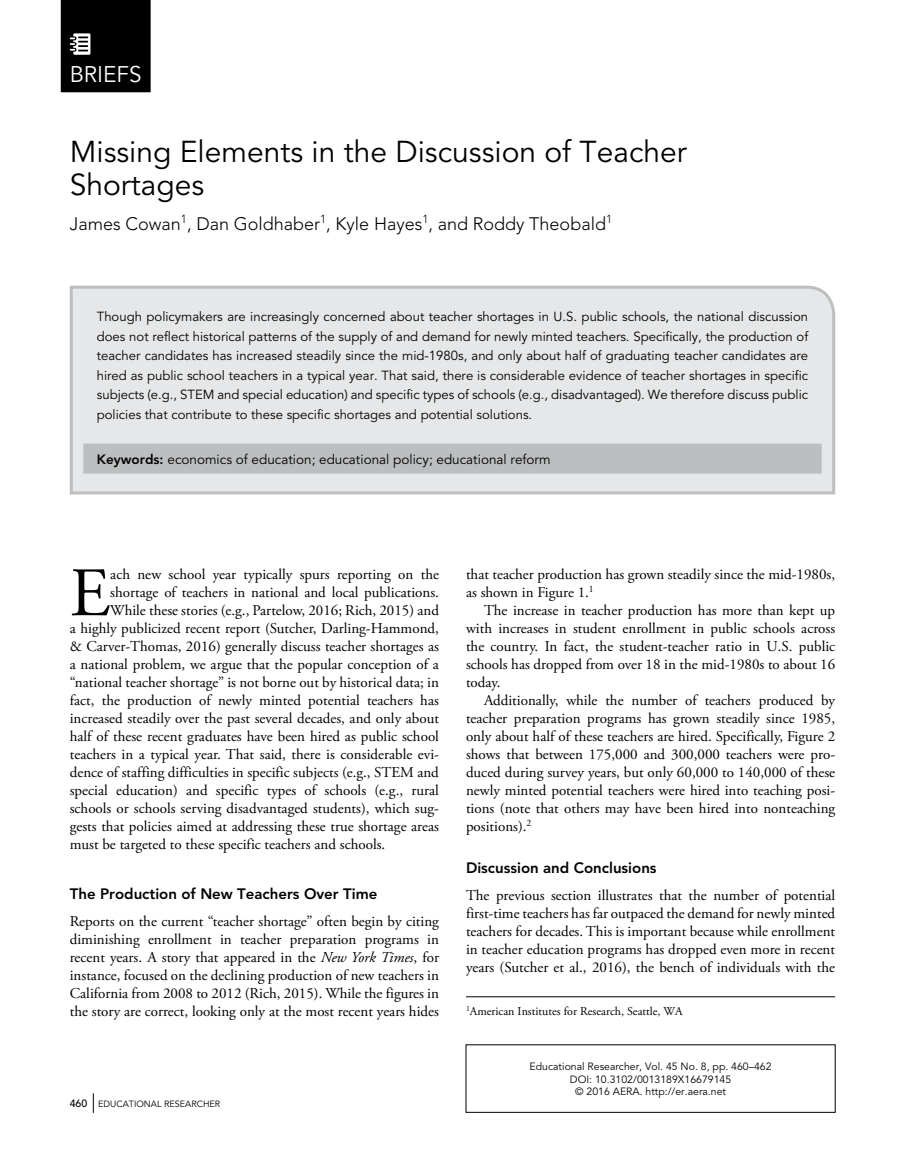
<style>
.page{position:relative;width:905px;height:1175px;background:#fff}
.page>*{position:absolute;margin:0;border:0;box-sizing:border-box;transform-origin:0 0}
.t1{font:69.3px "Adobe Garamond Pro";color:#000}
.t2{font:30px/33px "Avenir LT Std";color:#000}
.t3{font:22.5px "Avenir LT Std";color:#fff}
.t4{font:300 18px "Avenir LT Std";color:#000}
.t5{font:15px/18px "Adobe Garamond Pro";color:#000;text-align:justify}
.t6{font:800 15px "Avenir LT Std";color:#000}
.t7{font:13.5px "Avenir LT Std";color:#000}
.t8{font:13.2px/19.5px "Avenir LT Std";color:#000;text-align:justify}
.t9{font:12px "Adobe Garamond Pro";color:#000}
.t10{font:10.5px/12.8px "Avenir LT Std";color:#000;text-align:center}
.t11{font:9px "Avenir LT Std";color:#000}
.s1{font-weight:800}
.s2{font-style:italic}
.s3{font-weight:500;font-size:10.5px}
</style>
<div class="page">
<svg style="left:93px;top:1093px;width:1px;height:19px"></svg>
<div style="left:69px;top:285px;width:767px;height:210px;background:#e6e7e8"></div>
<hr style="left:466px;top:996px;width:369px;height:1px;background:#000">
<div style="left:83px;top:443px;width:738px;height:30px;background:#bcbec0"></div>
<div style="left:61px;top:0;width:90px;height:92px;background:#000"></div>
<svg style="left:70px;top:33px;width:20px;height:22px"></svg>
<h3 class="t3" style="left:70px;top:61px;width:70px">Briefs</h3>
<h2 class="t2" style="left:70px;top:136px;width:618px">Missing Elements in the Discussion of Teacher<br>Shortages</h2>
<p class="t4" style="left:70px;top:213px;width:544px">James Cowan<sup>1</sup>, Dan Goldhaber<sup>1</sup>, Kyle Hayes<sup>1</sup>, and Roddy Theobald<sup>1</sup></p>
<p class="t8" style="left:97px;top:307px;width:713px">Though policymakers are increasingly concerned about teacher shortages in U.S. public schools, the national discussion does not reflect historical patterns of the supply of and demand for newly minted teachers. Specifically, the production of teacher candidates has increased steadily since the mid-1980s, and only about half of graduating teacher candidates are hired as public school teachers in a typical year. That said, there is considerable evidence of teacher shortages in specific subjects (e.g., STEM and special education) and specific types of schools (e.g., disadvantaged). We therefore discuss public policies that contribute to these specific shortages and potential solutions.</p>
<p class="t7" style="left:97px;top:451px;width:455px"><span class="s1">Keywords:</span> economics of education; educational policy; educational reform</p>
<h1 class="t1" style="left:70px;top:551px;width:42px">E</h1>
<p class="t5" style="left:110px;top:566px;width:330px">ach new school year typically spurs reporting on the</p>
<p class="t5" style="left:110px;top:584px;width:330px">shortage of teachers in national and local publications.</p>
<p class="t5" style="left:110px;top:602px;width:330px">While these stories (e.g., Partelow, 2016; Rich, 2015) and</p>
<p class="t5" style="left:70px;top:620px;width:371px">a highly publicized recent report (Sutcher, Darling-Hammond,</p>
<p class="t5" style="left:70px;top:638px;width:370px">&amp; Carver-Thomas, 2016) generally discuss teacher shortages as</p>
<p class="t5" style="left:70px;top:656px;width:371px">a national problem, we argue that the popular conception of a</p>
<p class="t5" style="left:70px;top:674px;width:370px">“national teacher shortage” is not borne out by historical data; in</p>
<p class="t5" style="left:70px;top:692px;width:370px">fact, the production of newly minted potential teachers has</p>
<p class="t5" style="left:70px;top:710px;width:370px">increased steadily over the past several decades, and only about</p>
<p class="t5" style="left:70px;top:728px;width:371px">half of these recent graduates have been hired as public school</p>
<p class="t5" style="left:70px;top:746px;width:371px">teachers in a typical year. That said, there is considerable evi-</p>
<p class="t5" style="left:70px;top:764px;width:370px">dence of staffing difficulties in specific subjects (e.g., STEM and</p>
<p class="t5" style="left:70px;top:782px;width:370px">special education) and specific types of schools (e.g., rural</p>
<p class="t5" style="left:70px;top:800px;width:370px">schools or schools serving disadvantaged students), which sug-</p>
<p class="t5" style="left:70px;top:818px;width:370px">gests that policies aimed at addressing these true shortage areas</p>
<p class="t5" style="left:70px;top:836px;width:317px">must be targeted to these specific teachers and schools.</p>
<p class="t6" style="left:70px;top:884px;width:309px">The Production of New Teachers Over Time</p>
<p class="t5" style="left:70px;top:912px;width:371px">Reports on the current “teacher shortage” often begin by citing diminishing enrollment in teacher preparation programs in recent years. A story that appeared in the <span class="s2">New York Times</span>, for instance, focused on the declining production of new teachers in California from 2008 to 2012 (Rich, 2015). While the figures in the story are correct, looking only at the most recent years hides</p>
<p class="t11" style="left:70px;top:1098px;width:152px"><span class="s3">460</span> EDUCATIONAL RESEARCHER</p>
<p class="t5" style="left:466px;top:566px;width:370px">that teacher production has grown steadily since the mid-1980s, as shown in Figure 1.<sup>1</sup></p>
<p class="t5" style="left:466px;top:602px;width:371px;text-indent:18px">The increase in teacher production has more than kept up with increases in student enrollment in public schools across the country. In fact, the student-teacher ratio in U.S. public schools has dropped from over 18 in the mid-1980s to about 16 today.</p>
<p class="t5" style="left:466px;top:692px;width:371px;text-indent:18px">Additionally, while the number of teachers produced by teacher preparation programs has grown steadily since 1985, only about half of these teachers are hired. Specifically, Figure 2 shows that between 175,000 and 300,000 teachers were pro&shy;duced during survey years, but only 60,000 to 140,000 of these newly minted potential teachers were hired into teaching posi&shy;tions (note that others may have been hired into nonteaching positions).<sup>2</sup></p>
<p class="t6" style="left:466px;top:859px;width:192px">Discussion and Conclusions</p>
<p class="t5" style="left:466px;top:887px;width:371px">The previous section illustrates that the number of potential first-time teachers has far outpaced the demand for newly minted teachers for decades. This is important because while enrollment in teacher education programs has dropped even more in recent years (Sutcher et al., 2016), the bench of individuals with the</p>
<p class="t9" style="left:466px;top:1004px;width:218px"><sup>1</sup>American Institutes for Research, Seattle, WA</p>
<p class="t10" style="left:529px;top:1060px;width:243px">Educational Researcher, Vol. 45 No. 8, pp. 460–462<br>DOI: 10.3102/0013189X16679145<br>© 2016 AERA. http://er.aera.net</p>
</div>
